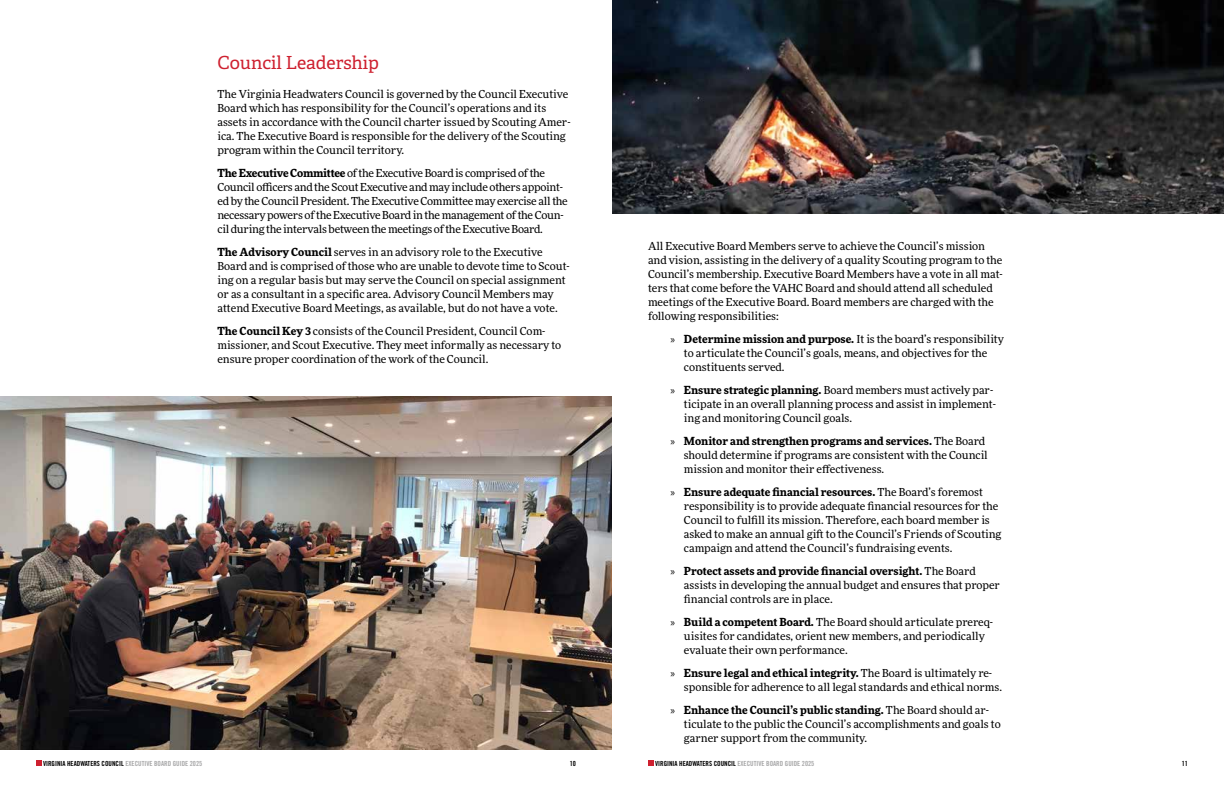
<style>
.page{position:relative;width:1224px;height:792px;background:#fff}
.page>*{position:absolute;margin:0;border:0;box-sizing:border-box;transform-origin:0 0}
.t1{font:18px "Adelle";color:#ce202f}
.t2{font:11px/14px "More Pro";color:#000}
.t3{font:11px/14px "More Pro";letter-spacing:-.02em;color:#000}
.t4{font:7px "Trade Gothic LT Std Bd Cn 20";color:#000}
.s1{font-weight:700}
.s2{font-family:"Myriad Pro"}
.s3{color:#a8a8a9}
</style>
<div class="page">
<svg style="left:36px;top:761px;width:5px;height:5px"></svg>
<svg style="left:648px;top:761px;width:5px;height:5px"></svg>
<img style="left:0;top:396px;width:612px;height:354px">
<img style="left:612px;top:0;width:612px;height:213px">
<h1 class="t1" style="left:217px;top:52px;width:163px">Council Leadership</h1>
<p class="t2" style="left:217px;top:87px;width:355px">The Virginia Headwaters Council is governed by the Council Executive Board which has responsibility for the Council’s operations and its assets in accordance with the Council charter issued by Scouting Amer&shy;ica. The Executive Board is responsible for the delivery of the Scouting program within the Council territory.</p>
<p class="t3" style="left:217px;top:166px;width:352px"><span class="s1">The Executive Committee</span> of the Executive Board is comprised of the Council officers and the Scout Executive and may include others appoint&shy;ed by the Council President. The Executive Committee may exercise all the necessary powers of the Executive Board in the management of the Coun&shy;cil during the intervals between the meetings of the Executive Board.</p>
<p class="t2" style="left:217px;top:245px;width:354px"><span class="s1">The Advisory Council</span> serves in an advisory role to the Executive Board and is comprised of those who are unable to devote time to Scout&shy;ing on a regular basis but may serve the Council on special assignment or as a consultant in a specific area. Advisory Council Members may attend Executive Board Meetings, as available, but do not have a vote.</p>
<p class="t2" style="left:217px;top:324px;width:345px"><span class="s1">The Council Key 3</span> consists of the Council President, Council Com&shy;missioner, and Scout Executive. They meet informally as necessary to ensure proper coordination of the work of the Council.</p>
<p class="t2" style="left:648px;top:239px;width:356px">All Executive Board Members serve to achieve the Council’s mission and vision, assisting in the delivery of a quality Scouting program to the Council’s membership. Executive Board Members have a vote in all mat&shy;ters that come before the VAHC Board and should attend all scheduled meetings of the Executive Board. Board members are charged with the following responsibilities:</p>
<p class="t2" style="left:684px;top:332px;width:321px;text-indent:-13px"><span class="s2">»</span> <span class="s1">Determine mission and purpose.</span> It is the board’s responsibility to articulate the Council’s goals, means, and objectives for the constituents served.</p>
<p class="t2" style="left:684px;top:383px;width:314px;text-indent:-13px"><span class="s2">»</span> <span class="s1">Ensure strategic planning.</span> Board members must actively par&shy;ticipate in an overall planning process and assist in implement&shy;ing and monitoring Council goals.</p>
<p class="t2" style="left:684px;top:434px;width:305px;text-indent:-13px"><span class="s2">»</span> <span class="s1">Monitor and strengthen programs and services.</span> The Board should determine if programs are consistent with the Council mission and monitor their effectiveness.</p>
<p class="t2" style="left:684px;top:485px;width:319px;text-indent:-13px"><span class="s2">»</span> <span class="s1">Ensure adequate financial resources.</span> The Board’s foremost responsibility is to provide adequate financial resources for the Council to fulfill its mission. Therefore, each board member is asked to make an annual gift to the Council’s Friends of Scouting campaign and attend the Council’s fundraising events.</p>
<p class="t2" style="left:684px;top:564px;width:318px;text-indent:-13px"><span class="s2">»</span> <span class="s1">Protect assets and provide financial oversight.</span> The Board assists in developing the annual budget and ensures that proper financial controls are in place.</p>
<p class="t2" style="left:684px;top:615px;width:311px;text-indent:-13px"><span class="s2">»</span> <span class="s1">Build a competent Board.</span> The Board should articulate prereq&shy;uisites for candidates, orient new members, and periodically evaluate their own performance.</p>
<p class="t2" style="left:684px;top:666px;width:320px;text-indent:-13px"><span class="s2">»</span> <span class="s1">Ensure legal and ethical integrity.</span> The Board is ultimately re&shy;sponsible for adherence to all legal standards and ethical norms.</p>
<p class="t2" style="left:684px;top:703px;width:318px;text-indent:-13px"><span class="s2">»</span> <span class="s1">Enhance the Council’s public standing.</span> The Board should ar&shy;ticulate to the public the Council’s accomplishments and goals to garner support from the community.</p>
<p class="t4" style="left:43px;top:759px;width:161px">VIRGINIA HEADWATERS COUNCIL <span class="s3">EXECUTIVE BOARD GUIDE 2025</span></p>
<p class="t4" style="left:570px;top:759px;width:8px">10</p>
<p class="t4" style="left:655px;top:759px;width:161px">VIRGINIA HEADWATERS COUNCIL <span class="s3">EXECUTIVE BOARD GUIDE 2025</span></p>
<p class="t4" style="left:1182px;top:759px;width:8px">11</p>
</div>
